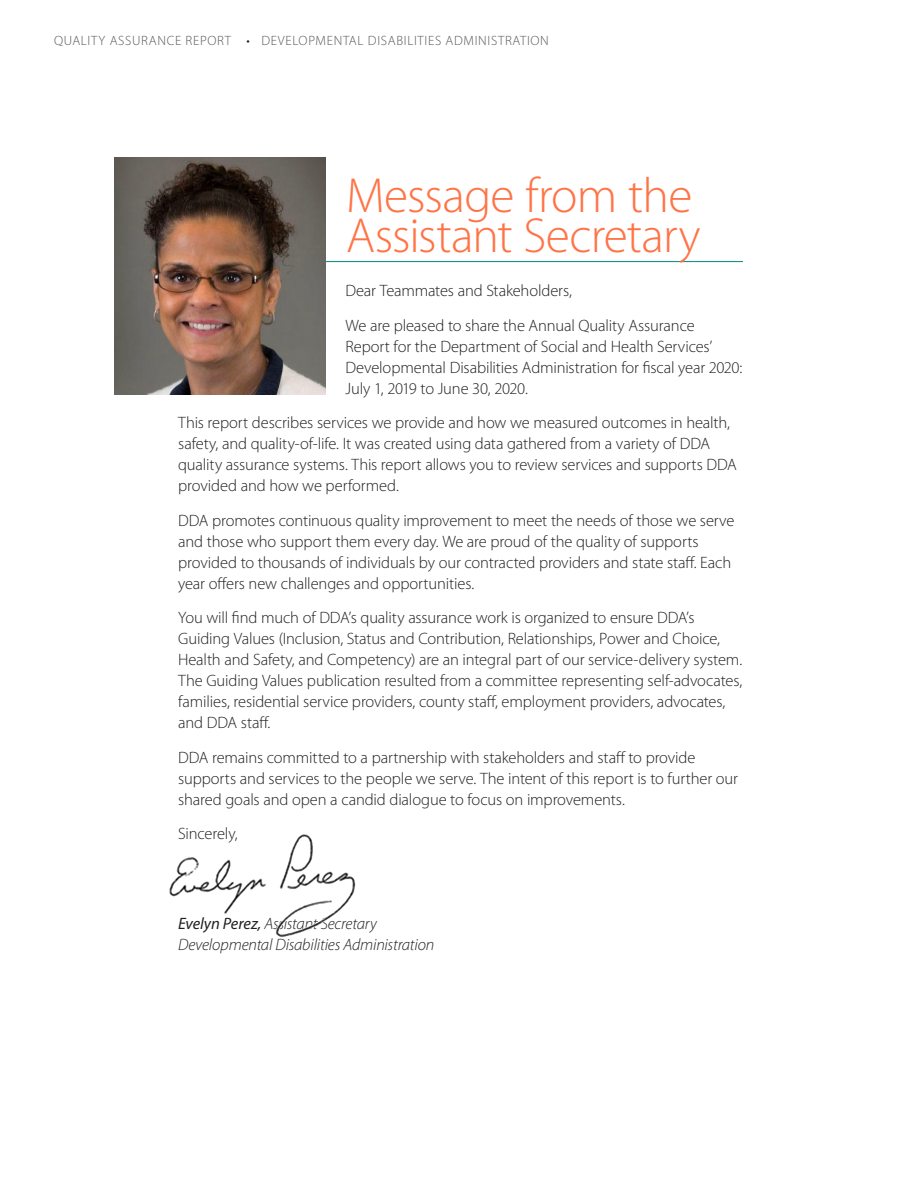
<style>
.page{position:relative;width:918px;height:1188px;background:#fff}
.page>*{position:absolute;margin:0;border:0;box-sizing:border-box;transform-origin:0 0}
.t1{font:300 49.5px/39.9px "Myriad Pro";letter-spacing:-.015em;color:#ff7446}
.t2{font:300 16.5px/21px "Myriad Pro";letter-spacing:-.01em;color:#231f20}
.t3{font:italic 300 16.5px/21px "Myriad Pro";letter-spacing:-.01em;color:#231f20}
.t4{font:300 13.5px "Myriad Pro";letter-spacing:.05em;color:#57585a}
.s1{color:#231f20}
.s2{font-weight:400}
</style>
<div class="page">
<hr style="left:325px;top:261px;width:418px;height:1px;background:#008c7f">
<img style="left:114px;top:158px;width:211px;height:236px">
<img style="left:169px;top:834px;width:187px;height:103px">
<p class="t4" style="left:54px;top:33px;width:496px">QUALITY ASSURANCE REPORT <span class="s1">•</span> DEVELOPMENTAL DISABILITIES ADMINISTRATION</p>
<h1 class="t1" style="left:346px;top:177px;width:356px">Message from the<br>Assistant Secretary</h1>
<p class="t2" style="left:346px;top:274px;width:351px;line-height:34.5px">Dear Teammates and Stakeholders,<br>We are pleased to share the Annual Quality Assurance</p>
<p class="t2" style="left:346px;top:336px;width:398px">Report for the Department of Social and Health Services’<br>Developmental Disabilities Administration for fiscal year 2020:<br>July 1, 2019 to June 30, 2020.</p>
<p class="t2" style="left:178px;top:412px;width:560px">This report describes services we provide and how we measured outcomes in health, safety, and quality-of-life. It was created using data gathered from a variety of DDA quality assurance systems. This report allows you to review services and supports DDA provided and how we performed.</p>
<p class="t2" style="left:178px;top:510px;width:558px">DDA promotes continuous quality improvement to meet the needs of those we serve and those who support them every day. We are proud of the quality of supports provided to thousands of individuals by our contracted providers and state staff. Each year offers new challenges and opportunities.</p>
<p class="t2" style="left:178px;top:607px;width:566px">You will find much of DDA’s quality assurance work is organized to ensure DDA’s Guiding Values (Inclusion, Status and Contribution, Relationships, Power and Choice, Health and Safety, and Competency) are an integral part of our service-delivery system.<br>The Guiding Values publication resulted from a committee representing self-advocates, families, residential service providers, county staff, employment providers, advocates, and DDA staff.</p>
<p class="t2" style="left:178px;top:747px;width:561px">DDA remains committed to a partnership with stakeholders and staff to provide supports and services to the people we serve. The intent of this report is to further our shared goals and open a candid dialogue to focus on improvements.</p>
<p class="t2" style="left:178px;top:824px;width:61px">Sincerely,</p>
<p class="t3" style="left:178px;top:914px;width:258px"><span class="s2">Evelyn Perez,</span> Assistant Secretary<br>Developmental Disabilities Administration</p>
</div>
